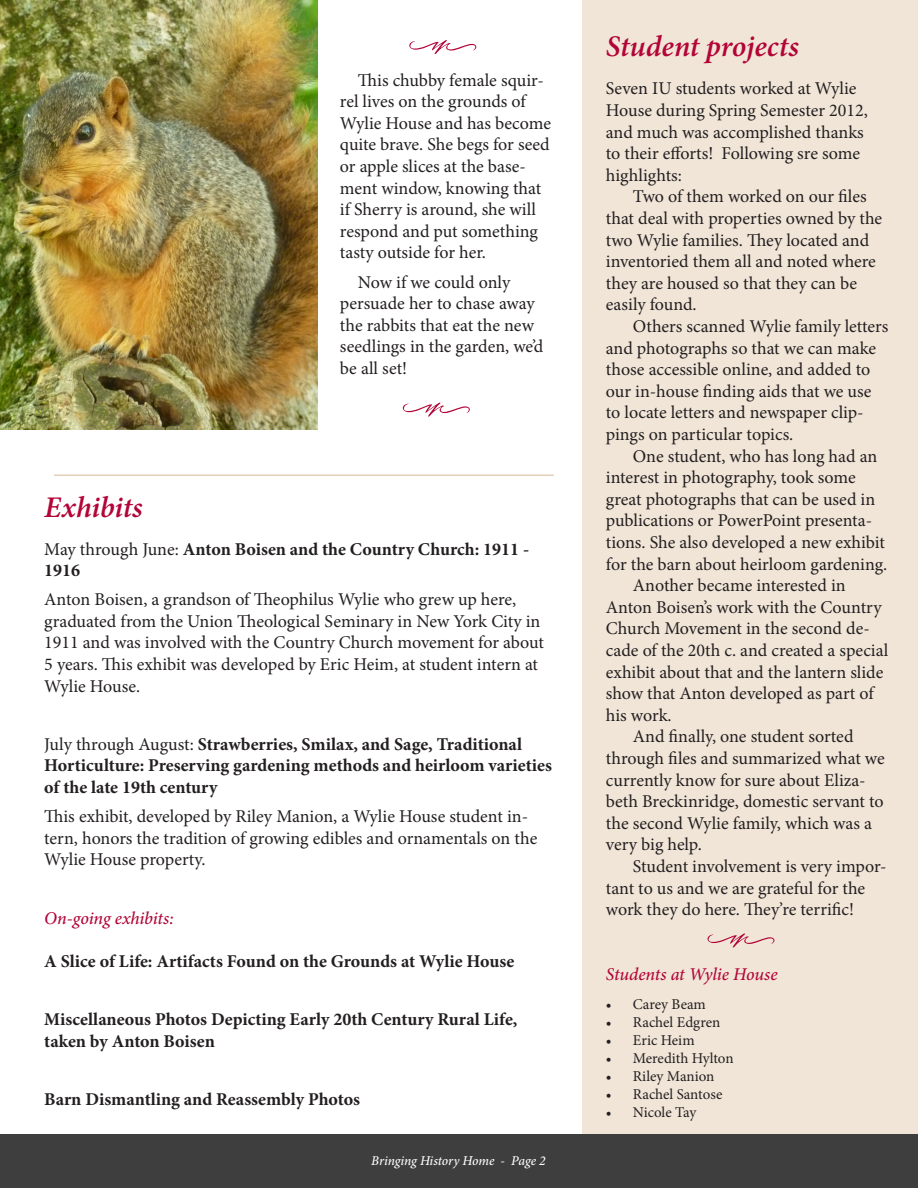
<style>
.page{position:relative;width:918px;height:1188px;background:#fff}
.page>*{position:absolute;margin:0;border:0;box-sizing:border-box;transform-origin:0 0}
.t1{font:italic 600 30px "Minion Pro";letter-spacing:-.005em;color:#b30437}
.t2{font:18px/21.6px "Minion Pro";letter-spacing:-.005em;color:#231f20}
.t3{font:700 18px/21.6px "Minion Pro";color:#231f20}
.t4{font:italic 500 18px "Minion Pro";letter-spacing:-.01em;color:#b30437}
.t5{font:15px "Minion Pro";color:#231f20}
.t6{font:italic 500 13.5px "Minion Pro";letter-spacing:-.01em;color:#fff}
.s1{font-weight:400}
</style>
<div class="page">
<div style="left:582px;top:0;width:336px;height:1188px;background:#f0e5d7"></div>
<svg style="left:707px;top:933px;width:68px;height:14px"></svg>
<hr style="left:54px;top:474px;width:500px;height:2px;background:#e3d0b7">
<div style="left:0;top:1134px;width:918px;height:54px;background:#3e3e3f"></div>
<img style="left:0;top:0;width:318px;height:430px">
<svg style="left:409px;top:40px;width:67px;height:14px"></svg>
<svg style="left:403px;top:402px;width:67px;height:15px"></svg>
<p class="t2" style="left:340px;top:69px;width:213px;text-indent:18px">This chubby female squir&shy;rel lives on the grounds of<br>Wylie House and has become quite brave. She begs for seed or apple slices at the base&shy;ment window, knowing that if Sherry is around, she will respond and put something tasty outside for her.</p>
<p class="t2" style="left:340px;top:271px;width:205px;text-indent:18px">Now if we could only persuade her to chase away the rabbits that eat the new seedlings in the garden, we’d be all set!</p>
<h1 class="t1" style="left:44px;top:487px;width:100px">Exhibits</h1>
<p class="t3" style="left:44px;top:538px;width:486px"><span class="s1">May through June:</span> Anton Boisen and the Country Church: 1911 -<br>1916</p>
<p class="t2" style="left:44px;top:589px;width:501px">Anton Boisen, a grandson of Theophilus Wylie who grew up here, graduated from the Union Theological Seminary in New York City in 1911 and was involved with the Country Church movement for about 5 years. This exhibit was developed by Eric Heim, at student intern at Wylie House.</p>
<p class="t3" style="left:44px;top:733px;width:509px"><span class="s1">July through August:</span> Strawberries, Smilax, and Sage, Traditional<br>Horticulture: Preserving gardening methods and heirloom varieties of the late 19th century</p>
<p class="t2" style="left:44px;top:806px;width:495px">This exhibit, developed by Riley Manion, a Wylie House student in&shy;tern, honors the tradition of growing edibles and ornamentals on the<br>Wylie House property.</p>
<p class="t4" style="left:44px;top:905px;width:131px">On-going exhibits:</p>
<p class="t3" style="left:44px;top:950px;width:472px">A Slice of Life: Artifacts Found on the Grounds at Wylie House</p>
<p class="t3" style="left:44px;top:1008px;width:475px">Miscellaneous Photos Depicting Early 20th Century Rural Life, taken by Anton Boisen</p>
<p class="t3" style="left:44px;top:1088px;width:317px">Barn Dismantling and Reassembly Photos</p>
<p class="t6" style="left:371px;top:1151px;width:176px">Bringing History Home - Page 2</p>
<h1 class="t1" style="left:606px;top:25px;width:194px">Student projects</h1>
<p class="t2" style="left:606px;top:78px;width:264px">Seven IU students worked at Wylie<br>House during Spring Semester 2012, and much was accomplished thanks to their efforts! Following sre some highlights:</p>
<p class="t2" style="left:606px;top:186px;width:278px;text-indent:27px">Two of them worked on our files that deal with properties owned by the two Wylie families. They located and inventoried them all and noted where they are housed so that they can be easily found.</p>
<p class="t2" style="left:606px;top:316px;width:284px;text-indent:27px">Others scanned Wylie family letters and photographs so that we can make those accessible online, and added to our in-house finding aids that we use to locate letters and newspaper clip&shy;pings on particular topics.</p>
<p class="t2" style="left:633px;top:445px;width:246px">One student, who has long had an</p>
<p class="t2" style="left:606px;top:467px;width:251px">interest in photography, took some</p>
<p class="t2" style="left:606px;top:488px;width:271px">great photographs that can be used in</p>
<p class="t2" style="left:606px;top:510px;width:268px">publications or PowerPoint presenta-</p>
<p class="t2" style="left:606px;top:532px;width:281px">tions. She also developed a new exhibit</p>
<p class="t2" style="left:606px;top:553px;width:283px">for the barn about heirloom gardening.</p>
<p class="t2" style="left:633px;top:575px;width:214px">Another became interested in</p>
<p class="t2" style="left:606px;top:596px;width:277px">Anton Boisen’s work with the Country</p>
<p class="t2" style="left:606px;top:618px;width:265px">Church Movement in the second de-</p>
<p class="t2" style="left:606px;top:640px;width:284px">cade of the 20th c. and created a special</p>
<p class="t2" style="left:606px;top:661px;width:279px">exhibit about that and the lantern slide</p>
<p class="t2" style="left:606px;top:683px;width:269px">show that Anton developed as part of</p>
<p class="t2" style="left:606px;top:704px;width:67px">his work.</p>
<p class="t2" style="left:633px;top:726px;width:222px">And finally, one student sorted</p>
<p class="t2" style="left:606px;top:748px;width:280px">through files and summarized what we</p>
<p class="t2" style="left:606px;top:769px;width:261px">currently know for sure about Eliza-</p>
<p class="t2" style="left:606px;top:791px;width:279px">beth Breckinridge, domestic servant to</p>
<p class="t2" style="left:606px;top:812px;width:268px">the second Wylie family, which was a</p>
<p class="t2" style="left:606px;top:834px;width:98px">very big help.</p>
<p class="t2" style="left:633px;top:856px;width:255px">Student involvement is very impor-</p>
<p class="t2" style="left:606px;top:877px;width:261px">tant to us and we are grateful for the</p>
<p class="t2" style="left:606px;top:899px;width:250px">work they do here. They’re terrific!</p>
<p class="t4" style="left:606px;top:962px;width:173px">Students at Wylie House</p>
<p class="t5" style="left:606px;top:994px;width:102px">• Carey Beam</p>
<p class="t5" style="left:606px;top:1012px;width:116px">• Rachel Edgren</p>
<p class="t5" style="left:606px;top:1030px;width:90px">• Eric Heim</p>
<p class="t5" style="left:606px;top:1048px;width:129px">• Meredith Hylton</p>
<p class="t5" style="left:606px;top:1066px;width:110px">• Riley Manion</p>
<p class="t5" style="left:606px;top:1084px;width:118px">• Rachel Santose</p>
<p class="t5" style="left:606px;top:1102px;width:92px">• Nicole Tay</p>
</div>
